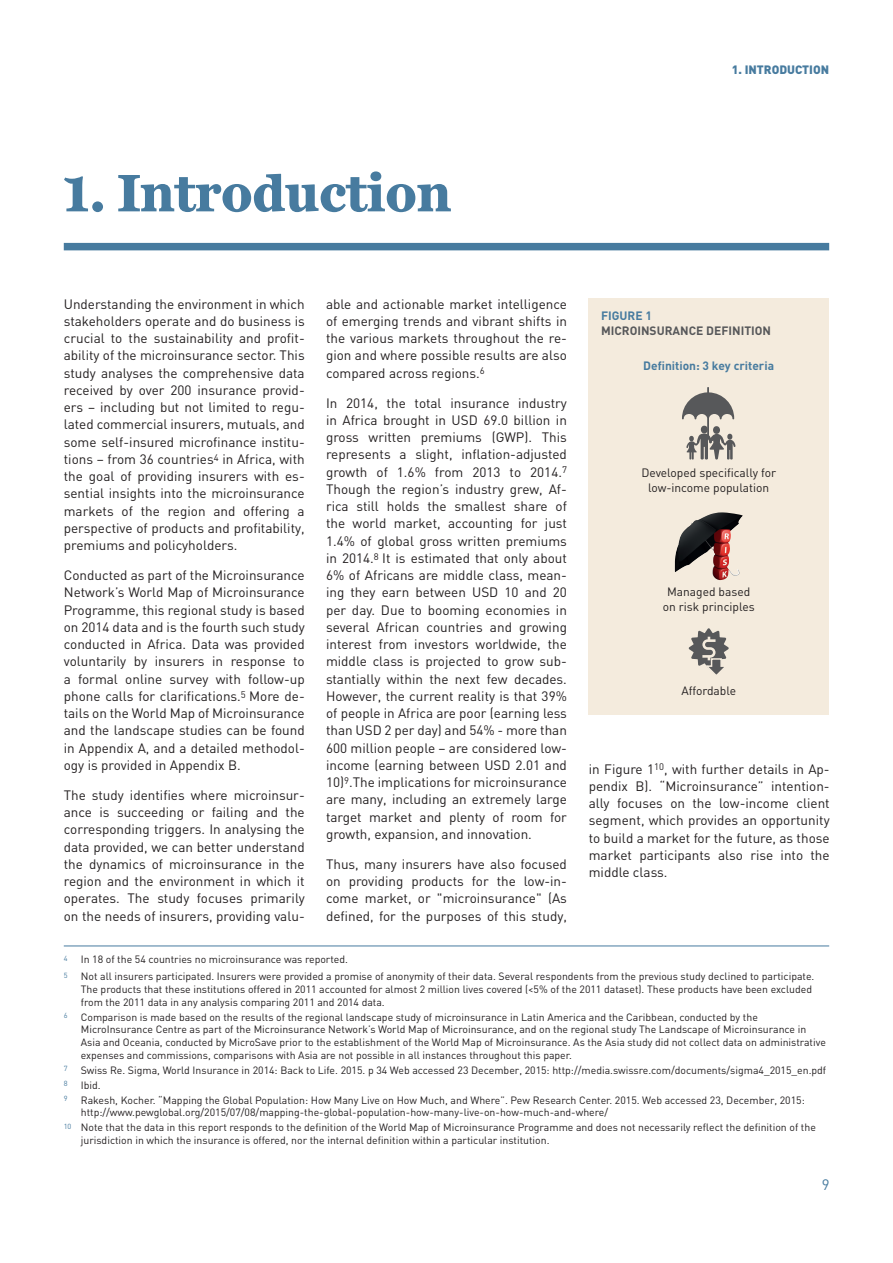
<style>
.page{position:relative;width:893px;height:1263px;background:#fff}
.page>*{position:absolute;margin:0;border:0;box-sizing:border-box;transform-origin:0 0}
.Titre{font:700 54px "Miller Daily One";color:#477b9f}
.t1{font:15px "DIN";color:#477b9f}
.Body{font:13.5px/17.2px "DIN";color:#231f20;text-align:justify}
.Titre_graphiques{font:12px/15px "DIN";color:#231f20;text-align:center}
.Titre_graphiques-2{font:700 12px "DIN";color:#477b9f}
.Titre_graphiques-3{font:700 12px "DIN";color:#57585a}
.t2{font:900 12px "DIN";color:#477b9f}
.notes_bas_de_page{font:10.5px/12.8px "DIN";color:#231f20}
.notes_bas_de_page-2{font:7.35px "DIN";color:#477b9f}
</style>
<div class="page">
<div style="left:588px;top:298px;width:241px;height:416px;background:#f4ebdd"></div>
<div style="left:64px;top:243px;width:765px;height:7px;background:#477b9f"></div>
<hr style="left:64px;top:946px;width:765px;height:1px;background:#477b9f">
<svg style="left:682px;top:387px;width:54px;height:73px"></svg>
<svg style="left:689px;top:628px;width:40px;height:47px"></svg>
<img style="left:675px;top:512px;width:68px;height:68px">
<p class="t2" style="left:732px;top:61px;width:99px">1. INTRODUCTION</p>
<p class="Titre" style="left:64px;top:160px;width:389px">1. Introduction</p>
<p class="Body" style="left:64px;top:295px;width:242px">Understanding the environment in which stakeholders operate and do business is crucial to the sustainability and profit&shy;ability of the microinsurance sector. This study analyses the comprehensive data received by over 200 insurance provid&shy;ers – including but not limited to regu&shy;lated commercial insurers, mutuals, and some self-insured microfinance institu&shy;tions – from 36 countries<sup>4</sup> in Africa, with the goal of providing insurers with es&shy;sential insights into the microinsurance markets of the region and offering a perspective of products and profitability, premiums and policyholders.</p>
<p class="Body" style="left:64px;top:566px;width:242px">Conducted as part of the Microinsurance Network’s World Map of Microinsurance Programme, this regional study is based on 2014 data and is the fourth such study conducted in Africa. Data was provided voluntarily by insurers in response to a formal online survey with follow-up phone calls for clarifications.<sup>5</sup> More de&shy;tails on the World Map of Microinsurance and the landscape studies can be found in Appendix A, and a detailed methodol&shy;ogy is provided in Appendix B.</p>
<p class="Body" style="left:64px;top:786px;width:242px">The study identifies where microinsur&shy;ance is succeeding or failing and the corresponding triggers. In analysing the data provided, we can better understand the dynamics of microinsurance in the region and the environment in which it operates. The study focuses primarily on the needs of insurers, providing valu-</p>
<p class="Body" style="left:326px;top:295px;width:242px">able and actionable market intelligence of emerging trends and vibrant shifts in the various markets throughout the re&shy;gion and where possible results are also compared across regions.<sup>6</sup></p>
<p class="Body" style="left:326px;top:394px;width:242px">In 2014, the total insurance industry in Africa brought in USD 69.0 billion in gross written premiums (GWP). This represents a slight, inflation-adjusted growth of 1.6% from 2013 to 2014.<sup>7<br></sup>Though the region’s industry grew, Af&shy;rica still holds the smallest share of the world market, accounting for just 1.4% of global gross written premiums in 2014.<sup>8</sup> It is estimated that only about 6% of Africans are middle class, mean&shy;ing they earn between USD 10 and 20 per day. Due to booming economies in several African countries and growing interest from investors worldwide, the middle class is projected to grow sub&shy;stantially within the next few decades.<br>However, the current reality is that 39% of people in Africa are poor (earning less than USD 2 per day) and 54% - more than 600 million people – are considered low&shy;income (earning between USD 2.01 and 10)<sup>9</sup>.The implications for microinsurance are many, including an extremely large target market and plenty of room for growth, expansion, and innovation.</p>
<p class="Body" style="left:326px;top:855px;width:242px">Thus, many insurers have also focused on providing products for the low-in&shy;come market, or "microinsurance" (As defined, for the purposes of this study,</p>
<p class="Titre_graphiques-2" style="left:601px;top:308px;width:52px">FIGURE 1</p>
<p class="Titre_graphiques-3" style="left:601px;top:323px;width:172px">MICROINSURANCE DEFINITION</p>
<p class="Titre_graphiques-2" style="left:643px;top:358px;width:132px">Definition: 3 key criteria</p>
<p class="Titre_graphiques" style="left:641px;top:465px;width:136px">Developed specifically for low-income population</p>
<p class="Titre_graphiques" style="left:663px;top:584px;width:93px">Managed based on risk principles</p>
<p class="Titre_graphiques" style="left:681px;top:683px;width:56px">Affordable</p>
<p class="Body" style="left:589px;top:760px;width:242px">in Figure 1<sup>10</sup>, with further details in Ap&shy;pendix B). “Microinsurance” intention&shy;ally focuses on the low-income client segment, which provides an opportunity to build a market for the future, as those market participants also rise into the middle class.</p>
<p class="notes_bas_de_page-2" style="left:64px;top:953px;width:5px">4</p>
<p class="notes_bas_de_page" style="left:81px;top:953px;width:269px">In 18 of the 54 countries no microinsurance was reported.</p>
<p class="notes_bas_de_page-2" style="left:64px;top:970px;width:5px">5</p>
<p class="notes_bas_de_page" style="left:81px;top:970px;width:735px">Not all insurers participated. Insurers were provided a promise of anonymity of their data. Several respondents from the previous study declined to participate.<br>The products that these institutions offered in 2011 accounted for almost 2 million lives covered (&lt;5% of the 2011 dataset). These products have been excluded from the 2011 data in any analysis comparing 2011 and 2014 data.</p>
<p class="notes_bas_de_page-2" style="left:64px;top:1011px;width:5px">6</p>
<p class="notes_bas_de_page" style="left:81px;top:1010px;width:747px">Comparison is made based on the results of the regional landscape study of microinsurance in Latin America and the Caribbean, conducted by the MicroInsurance Centre as part of the Microinsurance Network’s World Map of Microinsurance, and on the regional study The Landscape of Microinsurance in Asia and Oceania, conducted by MicroSave prior to the establishment of the World Map of Microinsurance. As the Asia study did not collect data on administrative expenses and commissions, comparisons with Asia are not possible in all instances throughout this paper.</p>
<p class="notes_bas_de_page-2" style="left:64px;top:1064px;width:5px">7</p>
<p class="notes_bas_de_page" style="left:81px;top:1063px;width:747px">Swiss Re. Sigma, World Insurance in 2014: Back to Life. 2015. p 34 Web accessed 23 December, 2015: http://media.swissre.com/documents/sigma4_2015_en.pdf</p>
<p class="notes_bas_de_page-2" style="left:64px;top:1079px;width:5px">8</p>
<p class="notes_bas_de_page" style="left:81px;top:1078px;width:21px">Ibid.</p>
<p class="notes_bas_de_page-2" style="left:64px;top:1094px;width:5px">9</p>
<p class="notes_bas_de_page" style="left:81px;top:1093px;width:725px">Rakesh, Kocher. “Mapping the Global Population: How Many Live on How Much, and Where”. Pew Research Center. 2015. Web accessed 23, December, 2015: http://www.pewglobal.org/2015/07/08/mapping-the-global-population-how-many-live-on-how-much-and-where/</p>
<p class="notes_bas_de_page" style="left:81px;top:1121px;width:737px;text-indent:-17px"><sup>10</sup> Note that the data in this report responds to the definition of the World Map of Microinsurance Programme and does not necessarily reflect the definition of the jurisdiction in which the insurance is offered, nor the internal definition within a particular institution.</p>
<p class="t1" style="left:822px;top:1175px;width:9px">9</p>
</div>
